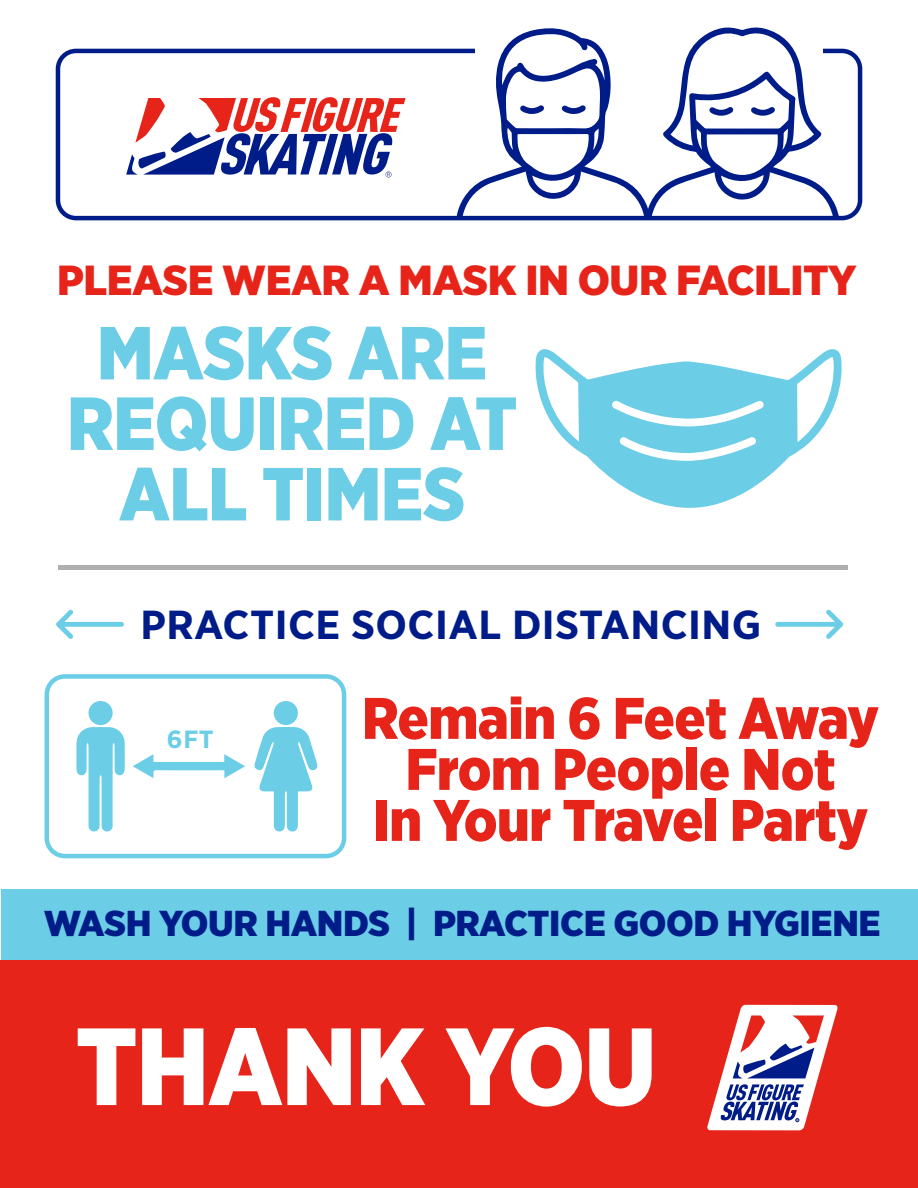
<style>
.page{position:relative;width:918px;height:1188px;background:#fff}
.page>*{position:absolute;margin:0;border:0;box-sizing:border-box;transform-origin:0 0}
.t1{font:900 109.5px "Gotham Narrow";letter-spacing:-.01em;color:#fff}
.t2{font:900 75px/70.5px "Gotham Narrow";letter-spacing:-.01em;color:#6ccde7;text-align:center}
.t3{font:900 58.5px/51px "Gotham Narrow";letter-spacing:-.01em;color:#e72419;text-align:center}
.t4{font:900 42px "Gotham Narrow";letter-spacing:-.01em;color:#e72419;scale:1.08 1}
.t5{font:700 40.5px "Gotham Narrow";letter-spacing:.01em;color:#001c88;scale:1.08 1}
.t6{font:900 36px "Gotham Narrow";letter-spacing:-.01em;color:#001c88;scale:1.08 1}
.t7{font:700 24.9px "Gotham Narrow";color:#6ccde7;scale:1.09 1}
</style>
<div class="page">
<div style="left:2px;top:890px;width:916px;height:70px;background:#6ccde7"></div>
<svg style="left:56px;top:49px;width:806px;height:171px"></svg>
<svg style="left:456px;top:27px;width:383px;height:193px"></svg>
<svg style="left:535px;top:349px;width:307px;height:159px;fill:#6ccde7"></svg>
<div style="left:58px;top:565px;width:790px;height:5px;background:#afafaf"></div>
<svg style="left:45px;top:674px;width:301px;height:184px"></svg>
<svg style="left:254px;top:727px;width:64px;height:105px"></svg>
<svg style="left:76px;top:727px;width:49px;height:105px"></svg>
<svg style="left:133px;top:754px;width:112px;height:24px"></svg>
<div style="left:274px;top:701px;width:24px;height:24px;background:#6ccde7;border-radius:50%"></div>
<div style="left:89px;top:701px;width:24px;height:24px;background:#6ccde7;border-radius:50%"></div>
<svg style="left:775px;top:610px;width:68px;height:29px"></svg>
<svg style="left:56px;top:610px;width:68px;height:29px"></svg>
<div style="left:0;top:960px;width:918px;height:228px;background:#e72419"></div>
<svg style="left:707px;top:1005px;width:131px;height:125px"></svg>
<p class="t4" style="left:57px;top:252px;width:742px">PLEASE WEAR A MASK IN OUR FACILITY</p>
<p class="t2" style="left:67px;top:317px;width:452px">MASKS ARE<br>REQUIRED AT<br>ALL TIMES</p>
<p class="t5" style="left:140px;top:599px;width:576px">PRACTICE SOCIAL DISTANCING</p>
<p class="t7" style="left:167px;top:723px;width:45px">6FT</p>
<p class="t3" style="left:362px;top:692px;width:519px">Remain 6 Feet Away<br>From People Not<br>In Your Travel Party</p>
<p class="t6" style="left:44px;top:900px;width:776px">WASH YOUR HANDS | PRACTICE GOOD HYGIENE</p>
<h1 class="t1" style="left:76px;top:994px;width:583px">THANK YOU</h1>
</div>
